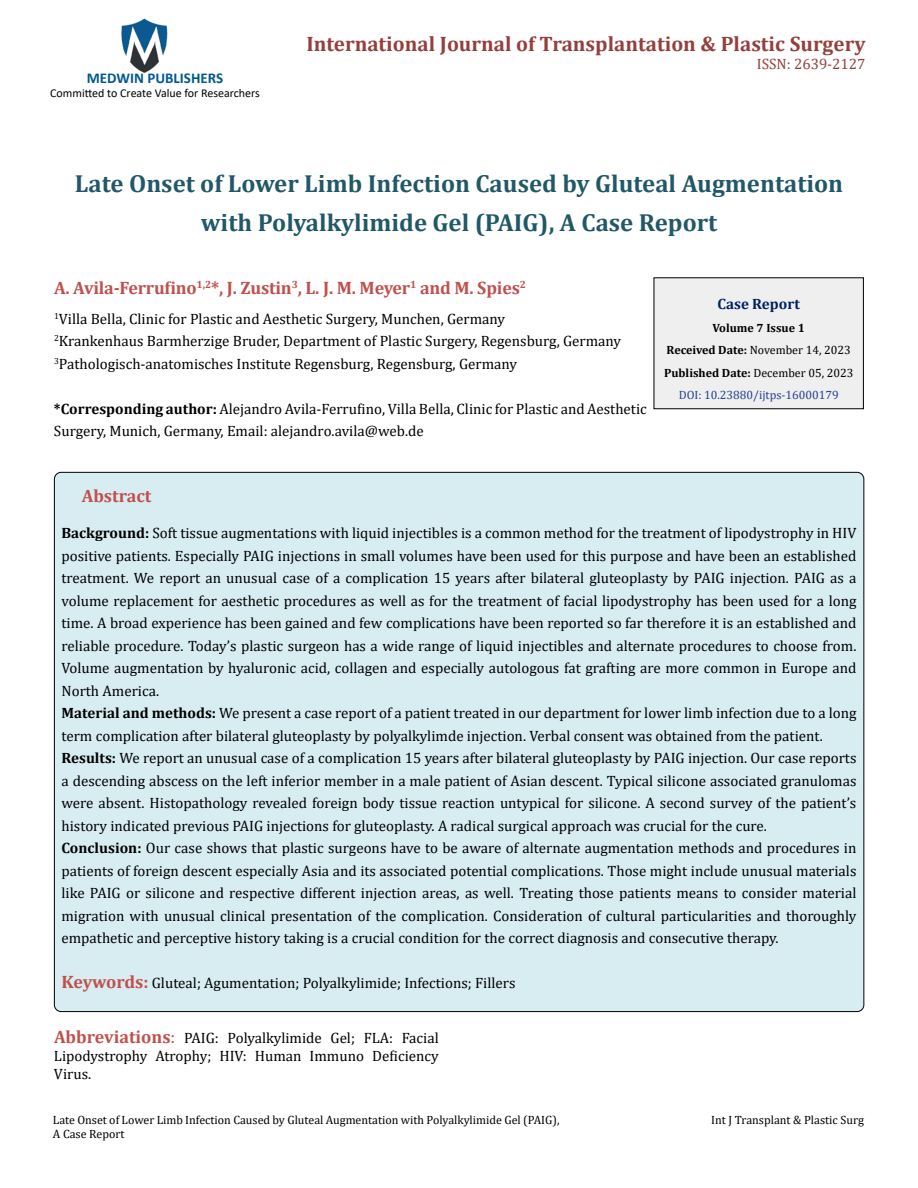
<style>
.page{position:relative;width:918px;height:1188px;background:#fff}
.page>*{position:absolute;margin:0;border:0;box-sizing:border-box;transform-origin:0 0}
.t1{font:700 24.75px/39px "Cambria";color:#215868;text-align:center}
.t2{font:700 21px "Cambria";color:#953f3c}
.t3{font:700 18px "Cambria";letter-spacing:-.01em;color:#c0504d}
.t4{font:15px/22.5px "Cambria";color:#000}
.t5{font:700 15px "Calibri";color:#005991}
.t6{font:15px "Cambria";color:#953f3c}
.t7{font:700 15px "Cambria";color:#002060}
.t8{font:12px/14.4px "Cambria";color:#000}
.t9{font:700 12px/22.5px "Cambria";color:#000;text-align:center}
.t10{font:12px "Calibri";color:#000}
.s1{font-weight:700}
.s2{font-weight:400}
.s3{font-weight:400;color:#25408f}
.s4{font-weight:700;font-size:18px;color:#c0504d}
.s5{font-size:18px;color:#c0504d}
</style>
<div class="page">
<img style="left:121px;top:18px;width:47px;height:55px">
<div style="left:654px;top:278px;width:209px;height:131px;background:#efefef"></div>
<div style="left:654px;top:277px;width:210px;height:132px;border:1px solid #000"></div>
<div style="left:54px;top:472px;width:810px;height:540px;background:#d8edf2;border-radius:7px"></div>
<p class="t5" style="left:87px;top:67px;width:138px">MEDWIN PUBLISHERS</p>
<p class="t10" style="left:50px;top:85px;width:211px">Committed to Create Value for Researchers</p>
<h2 class="t2" style="left:307px;top:30px;width:561px">International Journal of Transplantation &amp; Plastic Surgery</h2>
<p class="t6" style="left:757px;top:56px;width:110px">ISSN: 2639-2127</p>
<h1 class="t1" style="left:75px;top:164px;width:770px">Late Onset of Lower Limb Infection Caused by Gluteal Augmentation with Polyalkylimide Gel (PAIG), A Case Report</h1>
<p class="t3" style="left:54px;top:276px;width:474px">A. Avila-Ferrufino<sup>1,2</sup>*, J. Zustin<sup>3</sup>, L. J. M. Meyer<sup>1</sup> and M. Spies<sup>2</sup></p>
<p class="t4" style="left:54px;top:307px;width:569px"><sup>1</sup>Villa Bella, Clinic for Plastic and Aesthetic Surgery, Munchen, Germany<br><sup>2</sup>Krankenhaus Barmherzige Bruder, Department of Plastic Surgery, Regensburg, Germany<br><sup>3</sup>Pathologisch-anatomisches Institute Regensburg, Regensburg, Germany</p>
<p class="t4" style="left:54px;top:397px;width:594px"><span class="s1">*Corresponding author:</span> Alejandro Avila-Ferrufino, Villa Bella, Clinic for Plastic and Aesthetic<br>Surgery, Munich, Germany, Email: alejandro.avila@web.de</p>
<p class="t7" style="left:718px;top:294px;width:84px">Case Report</p>
<p class="t9" style="left:664px;top:316px;width:191px">Volume 7 Issue 1<br>Received Date: <span class="s2">November 14, 2023<br></span>Published Date: <span class="s2">December 05, 2023<br></span><span class="s3">DOI: 10.23880/ijtps-16000179</span></p>
<p class="t3" style="left:82px;top:484px;width:71px">Abstract</p>
<p class="t4" style="left:62px;top:522px;width:797px"><span class="s1">Background:</span> Soft tissue augmentations with liquid injectibles is a common method for the treatment of lipodystrophy in HIV positive patients. Especially PAIG injections in small volumes have been used for this purpose and have been an established treatment. We report an unusual case of a complication 15 years after bilateral gluteoplasty by PAIG injection. PAIG as a volume replacement for aesthetic procedures as well as for the treatment of facial lipodystrophy has been used for a long time. A broad experience has been gained and few complications have been reported so far therefore it is an established and reliable procedure. Today’s plastic surgeon has a wide range of liquid injectibles and alternate procedures to choose from.<br>Volume augmentation by hyaluronic acid, collagen and especially autologous fat grafting are more common in Europe and North America.<br><span class="s1">Material and methods:</span> We present a case report of a patient treated in our department for lower limb infection due to a long term complication after bilateral gluteoplasty by polyalkylimde injection. Verbal consent was obtained from the patient.<br><span class="s1">Results:</span> We report an unusual case of a complication 15 years after bilateral gluteoplasty by PAIG injection. Our case reports a descending abscess on the left inferior member in a male patient of Asian descent. Typical silicone associated granulomas were absent. Histopathology revealed foreign body tissue reaction untypical for silicone. A second survey of the patient’s history indicated previous PAIG injections for gluteoplasty. A radical surgical approach was crucial for the cure.<br><span class="s1">Conclusion:</span> Our case shows that plastic surgeons have to be aware of alternate augmentation methods and procedures in patients of foreign descent especially Asia and its associated potential complications. Those might include unusual materials like PAIG or silicone and respective different injection areas, as well. Treating those patients means to consider material migration with unusual clinical presentation of the complication. Consideration of cultural particularities and thoroughly empathetic and perceptive history taking is a crucial condition for the correct diagnosis and consecutive therapy.</p>
<p class="t4" style="left:62px;top:972px;width:455px"><span class="s4">Keywords:</span> Gluteal; Agumentation; Polyalkylimide; Infections; Fillers</p>
<p class="t4" style="left:54px;top:1029px;width:386px;line-height:18px;text-align:justify"><span class="s4">Abbreviations</span><span class="s5">:</span> PAIG: Polyalkylimide Gel; FLA: Facial Lipodystrophy Atrophy; HIV: Human Immuno Deficiency Virus.</p>
<p class="t8" style="left:53px;top:1113px;width:508px">Late Onset of Lower Limb Infection Caused by Gluteal Augmentation with Polyalkylimide Gel (PAIG),<br>A Case Report</p>
<p class="t8" style="left:711px;top:1113px;width:154px">Int J Transplant &amp; Plastic Surg</p>
</div>
